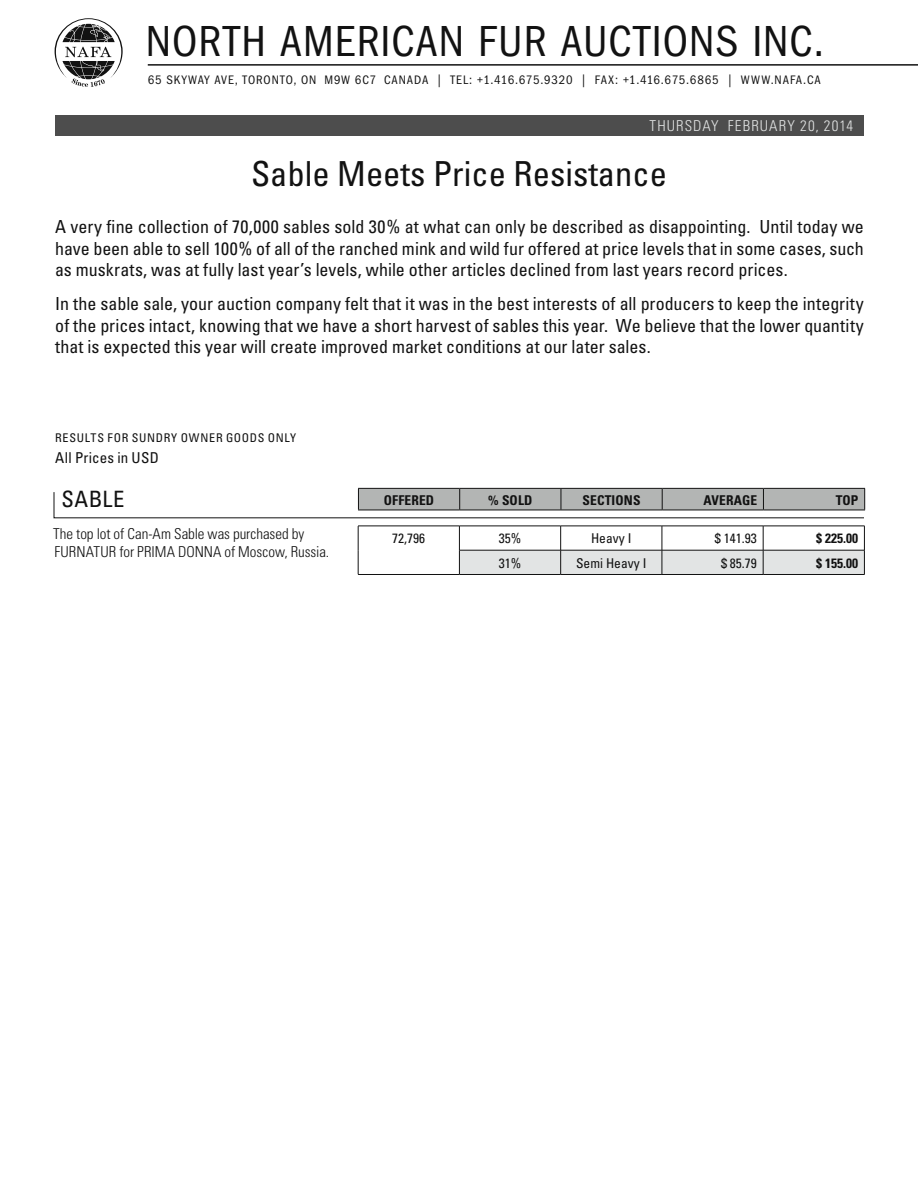
<style>
.page{position:relative;width:918px;height:1188px;background:#fff}
.page>*{position:absolute;margin:0;border:0;box-sizing:border-box;transform-origin:0 0}
.t1{font:condensed 45px "ITC Franklin Gothic Std";letter-spacing:.02em;color:#121212}
.t2{font:condensed 34.5px "Univers";color:#121212}
.t3{font:condensed 22.5px "Univers";color:#121212}
.t4{font:condensed 18px/21.6px "Univers";color:#121212;text-align:justify}
.t5{font:300 condensed 15px/18px "Univers";color:#121212}
.t6{font:300 condensed 15px "Univers";letter-spacing:.07em;color:#e2e4e4}
.t7{font:condensed 15px "Univers";letter-spacing:.015em;color:#121212}
.t8{font:700 condensed 13.5px "Univers";letter-spacing:.01em;color:#121212}
.t9{font:condensed 13.5px "Univers";color:#121212}
.t10{font:condensed 12.75px "ITC Franklin Gothic Std";letter-spacing:.075em;color:#121212}
.t11{font:condensed 12px "Univers";letter-spacing:.055em;color:#121212}
</style>
<div class="page">
<div style="left:55px;top:115px;width:809px;height:21px;background:#4d4d4d"></div>
<hr style="left:148px;top:64px;width:770px;height:2px;background:#121212">
<svg style="left:358px;top:527px;width:1px;height:47px"></svg>
<hr style="left:358px;top:526px;width:101px;height:1px;background:#121212">
<svg style="left:459px;top:526px;width:406px;height:48px"></svg>
<hr style="left:358px;top:574px;width:101px;height:1px;background:#121212">
<hr style="left:459px;top:574px;width:102px;height:1px;background:#121212">
<hr style="left:561px;top:574px;width:101px;height:1px;background:#121212">
<hr style="left:662px;top:574px;width:101px;height:1px;background:#121212">
<hr style="left:763px;top:574px;width:102px;height:1px;background:#121212">
<svg style="left:53px;top:488px;width:812px;height:31px"></svg>
<hr style="left:358px;top:510px;width:102px;height:1px;background:#121212">
<hr style="left:460px;top:510px;width:101px;height:1px;background:#121212">
<hr style="left:561px;top:510px;width:101px;height:1px;background:#121212">
<hr style="left:662px;top:510px;width:101px;height:1px;background:#121212">
<hr style="left:763px;top:510px;width:102px;height:1px;background:#121212">
<svg style="left:55px;top:18px;width:68px;height:69px"></svg>
<h1 class="t1" style="left:146px;top:16px;width:680px">NORTH AMERICAN FUR AUCTIONS INC.</h1>
<p class="t10" style="left:148px;top:73px;width:160px">65 SKYWAY AVE, TORONTO, ON</p>
<p class="t10" style="left:324px;top:73px;width:498px">M9W 6C7 CANADA | TEL: +1.416.675.9320 | FAX: +1.416.675.6865 | WWW.NAFA.CA</p>
<p class="t6" style="left:649px;top:117px;width:205px">thursday February 20, 2014</p>
<h2 class="t2" style="left:251px;top:152px;width:417px">Sable Meets Price Resistance</h2>
<p class="t4" style="left:55px;top:216px;width:810px">A very fine collection of 70,000 sables sold 30% at what can only be described as disappointing. Until today we have been able to sell 100% of all of the ranched mink and wild fur offered at price levels that in some cases, such as muskrats, was at fully last year’s levels, while other articles declined from last years record prices.</p>
<p class="t4" style="left:55px;top:293px;width:810px">In the sable sale, your auction company felt that it was in the best interests of all producers to keep the integrity of the prices intact, knowing that we have a short harvest of sables this year. We believe that the lower quantity that is expected this year will create improved market conditions at our later sales.</p>
<p class="t11" style="left:55px;top:430px;width:243px">RESULTS FOR SUNDRY OWNER GOODS ONLY</p>
<p class="t7" style="left:55px;top:448px;width:105px">All Prices in USD</p>
<p class="t3" style="left:61px;top:485px;width:52px">sable</p>
<p class="t8" style="left:384px;top:491px;width:52px">OFFERED</p>
<p class="t8" style="left:488px;top:491px;width:46px">% SOLD</p>
<p class="t8" style="left:583px;top:491px;width:59px">SECTIONS</p>
<p class="t8" style="left:704px;top:491px;width:55px">AVERAGE</p>
<p class="t8" style="left:836px;top:491px;width:24px">TOP</p>
<p class="t5" style="left:53px;top:525px;width:253px">The top lot of Can-Am Sable was purchased by<br>FURNATUR</p>
<p class="t9" style="left:392px;top:530px;width:34px">72,796</p>
<p class="t9" style="left:499px;top:530px;width:24px">35%</p>
<p class="t9" style="left:591px;top:530px;width:42px">Heavy I</p>
<p class="t9" style="left:715px;top:530px;width:43px">$ 141.93</p>
<p class="t8" style="left:816px;top:530px;width:43px">$ 225.00</p>
<p class="t9" style="left:499px;top:554px;width:24px">31%</p>
<p class="t9" style="left:576px;top:554px;width:72px">Semi Heavy I</p>
<p class="t9" style="left:721px;top:554px;width:37px">$ 85.79</p>
<p class="t8" style="left:816px;top:555px;width:43px">$ 155.00</p>
<p class="t5" style="left:119px;top:543px;width:211px">for PRIMA DONNA of Moscow, Russia.</p>
</div>
